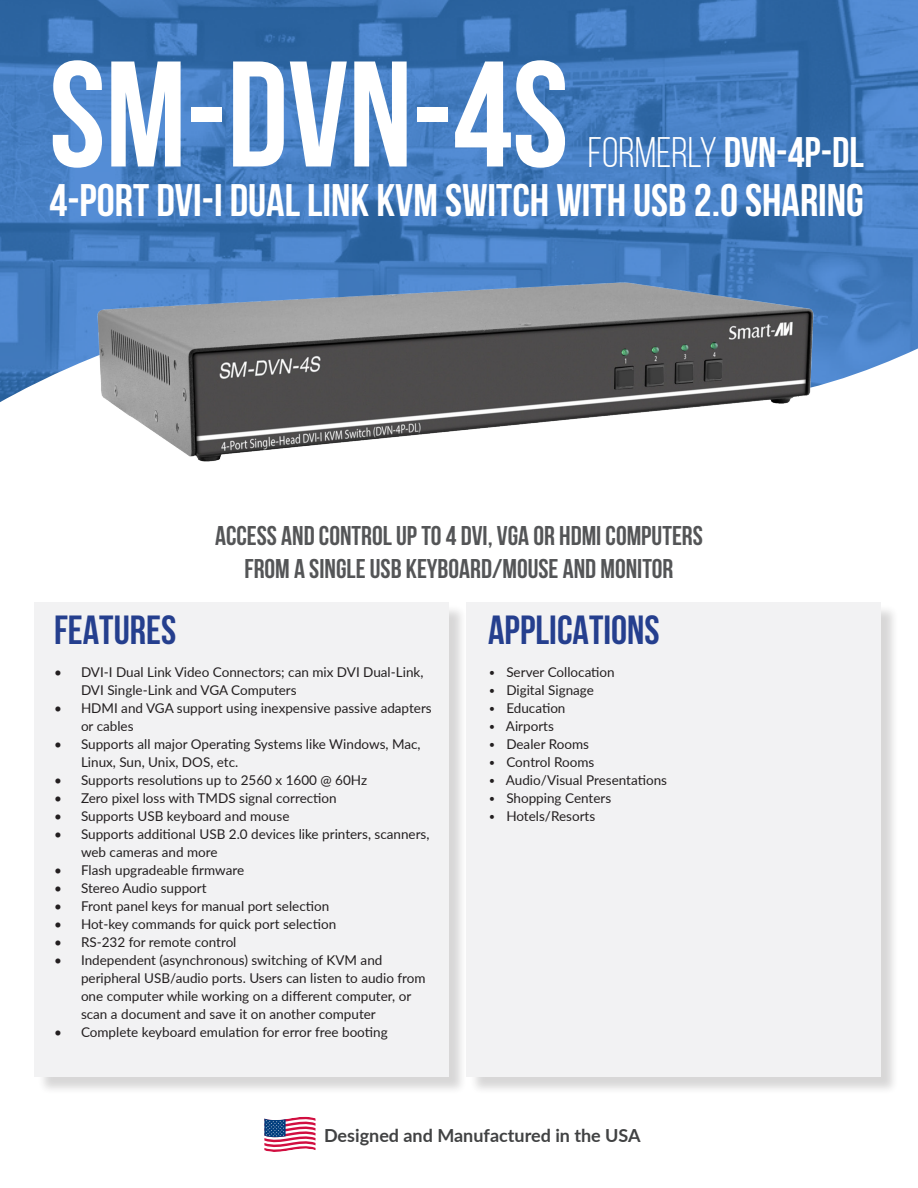
<style>
.page{position:relative;width:918px;height:1188px;background:#fff}
.page>*{position:absolute;margin:0;border:0;box-sizing:border-box;transform-origin:0 0}
.t1{font:700 150px "Bebas Neue";color:#fff}
.t2{font:700 45.45px "Bebas Neue";color:#fff}
.t3{font:700 42.6px "Bebas Neue";color:#fff}
.t4{font:700 40.5px "Bebas Neue";color:#253f8e}
.t5{font:700 27px "Bebas Neue";color:#545557}
.t6{font:700 18px "Lato";color:#414243}
.t7{font:13.5px/18px "Lato";color:#231f20}
.s1{font-weight:400}
.s2{font-weight:300}
</style>
<div class="page">
<img style="left:0;top:0;width:918px;height:402px">
<svg style="left:264px;top:1117px;width:52px;height:35px"></svg>
<div style="left:37px;top:605px;width:431px;height:490px;background:#231f20;opacity:.75"></div>
<div style="left:35px;top:602px;width:414px;height:474px;background:#f2f2f3"></div>
<div style="left:469px;top:605px;width:431px;height:490px;background:#231f20;opacity:.75"></div>
<div style="left:466px;top:602px;width:415px;height:474px;background:#f2f2f3"></div>
<img style="left:62px;top:277px;width:794px;height:185px">
<p class="t1" style="left:49px;top:32px;width:521px">SM-dvn-4S</p>
<p class="t2" style="left:49px;top:176px;width:816px">4-PORT DVI-I DUAL LINK KVM SWITCH WITH USB 2.0 SHARING</p>
<p class="t3" style="left:588px;top:128px;width:278px"><span class="s1">FORMERLY</span> DVN-4p-dl</p>
<p class="t4" style="left:54px;top:607px;width:124px">FEATURES</p>
<p class="t5" style="left:215px;top:521px;width:489px">ACCESS AND CONTROL UP TO 4 DVI, VGA OR HDMI COMPUTERS</p>
<p class="t5" style="left:244px;top:553px;width:431px">FROM A SINGLE USB KEYBOARD/MOUSE AND MONITOR</p>
<p class="t4" style="left:488px;top:607px;width:173px">APPLICATIONS</p>
<p class="t7" style="left:81px;top:663px;width:344px;text-indent:-27px">• DVI-I Dual Link Video Connectors; can mix DVI Dual-Link,<br>DVI Single-Link and VGA Computers</p>
<p class="t7" style="left:81px;top:699px;width:352px;text-indent:-27px">• HDMI and VGA support using inexpensive passive adapters or cables</p>
<p class="t7" style="left:81px;top:735px;width:341px;text-indent:-27px">• Supports all major Operating Systems like Windows, Mac,<br>Linux, Sun, Unix, DOS, etc.</p>
<p class="t7" style="left:54px;top:771px;width:315px">• Supports resolutions up to 2560 x 1600 @ 60Hz</p>
<p class="t7" style="left:54px;top:789px;width:284px">• Zero pixel loss with TMDS signal correction</p>
<p class="t7" style="left:54px;top:807px;width:237px">• Supports USB keyboard and mouse</p>
<p class="t7" style="left:81px;top:825px;width:350px;text-indent:-27px">• Supports additional USB 2.0 devices like printers, scanners, web cameras and more</p>
<p class="t7" style="left:54px;top:861px;width:192px">• Flash upgradeable firmware</p>
<p class="t7" style="left:54px;top:879px;width:154px">• Stereo Audio support</p>
<p class="t7" style="left:54px;top:897px;width:277px">• Front panel keys for manual port selection</p>
<p class="t7" style="left:54px;top:915px;width:284px">• Hot-key commands for quick port selection</p>
<p class="t7" style="left:54px;top:933px;width:184px">• RS-232 for remote control</p>
<p class="t7" style="left:81px;top:951px;width:346px;text-indent:-27px">• Independent (asynchronous) switching of KVM and peripheral USB/audio ports. Users can listen to audio from one computer while working on a different computer, or scan a document and save it on another computer</p>
<p class="t7" style="left:54px;top:1023px;width:335px">• Complete keyboard emulation for error free booting</p>
<p class="t7" style="left:488px;top:663px;width:128px"><span class="s2">•</span> Server Collocation</p>
<p class="t7" style="left:488px;top:681px;width:107px"><span class="s2">•</span> Digital Signage</p>
<p class="t7" style="left:488px;top:699px;width:79px"><span class="s2">•</span> Education</p>
<p class="t7" style="left:488px;top:717px;width:67px"><span class="s2">•</span> Airports</p>
<p class="t7" style="left:488px;top:735px;width:102px"><span class="s2">•</span> Dealer Rooms</p>
<p class="t7" style="left:488px;top:753px;width:108px"><span class="s2">•</span> Control Rooms</p>
<p class="t7" style="left:488px;top:771px;width:180px"><span class="s2">•</span> Audio/Visual Presentations</p>
<p class="t7" style="left:488px;top:789px;width:125px"><span class="s2">•</span> Shopping Centers</p>
<p class="t7" style="left:488px;top:807px;width:109px"><span class="s2">•</span> Hotels/Resorts</p>
<p class="t6" style="left:324px;top:1122px;width:318px">Designed and Manufactured in the USA</p>
</div>
